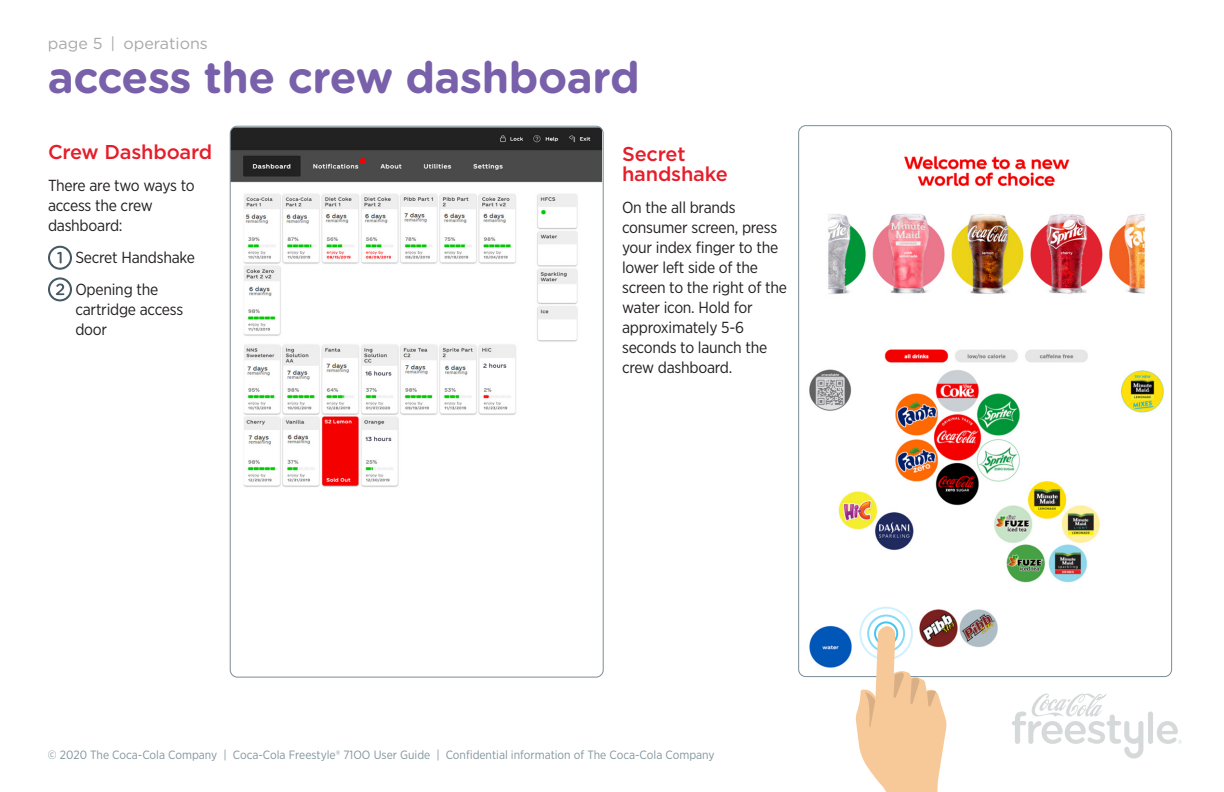
<style>
.page{position:relative;width:1224px;height:792px;background:#fff}
.page>*{position:absolute;margin:0;border:0;box-sizing:border-box;transform-origin:0 0}
.t1{font:700 44px "Gotham Rounded";letter-spacing:-.01em;color:#7960aa}
.t2{font:500 20px/20px "Gotham";letter-spacing:-.01em;color:#e61d2a}
.bullet{font:16px/20px "Gotham Narrow";letter-spacing:-.015em;color:#231f20}
.t3{font:16px "Gotham Rounded";color:#aba7a6}
.t4{font:12px "Gotham Narrow";color:#83969f}
</style>
<div class="page">
<div style="left:1148px;top:712px;width:5px;height:32px;background:#d6d9da;border-radius:2px"></div>
<svg style="left:1012px;top:693px;width:131px;height:66px"></svg>
<svg style="left:1157px;top:721px;width:25px;height:23px"></svg>
<svg style="left:48px;top:246px;width:24px;height:24px"></svg>
<svg style="left:48px;top:277px;width:24px;height:24px"></svg>
<img style="left:800px;top:127px;width:372px;height:549px">
<img style="left:230px;top:127px;width:372px;height:549px">
<div style="left:874px;top:621px;width:24px;height:25px;border:2px solid #40c7f4;border-radius:50%"></div>
<div style="left:867px;top:615px;width:38px;height:37px;border:2px solid #40c7f4;border-radius:50%"></div>
<svg style="left:856px;top:625px;width:91px;height:167px"></svg>
<p class="t3" style="left:48px;top:32px;width:161px">page 5 | operations</p>
<p class="t1" style="left:48px;top:45px;width:593px">access the crew dashboard</p>
<p class="t2" style="left:48px;top:142px;width:166px">Crew Dashboard</p>
<p class="bullet" style="left:48px;top:176px;width:148px">There are two ways to access the crew dashboard:</p>
<p class="bullet" style="left:75px;top:248px;width:121px">Secret Handshake</p>
<p class="bullet" style="left:75px;top:280px;width:109px">Opening the cartridge access door</p>
<p class="t2" style="left:622px;top:143px;width:107px">Secret handshake</p>
<p class="bullet" style="left:622px;top:197px;width:166px">On the all brands consumer screen, press your index finger to the lower left side of the screen to the right of the water icon. Hold for approximately 5-6 seconds to launch the crew dashboard.</p>
<p class="t4" style="left:48px;top:747px;width:668px">© 2020 The Coca-Cola Company | Coca-Cola Freestyle® 71OO User Guide | Confidential information of The Coca-Cola Company</p>
</div>
